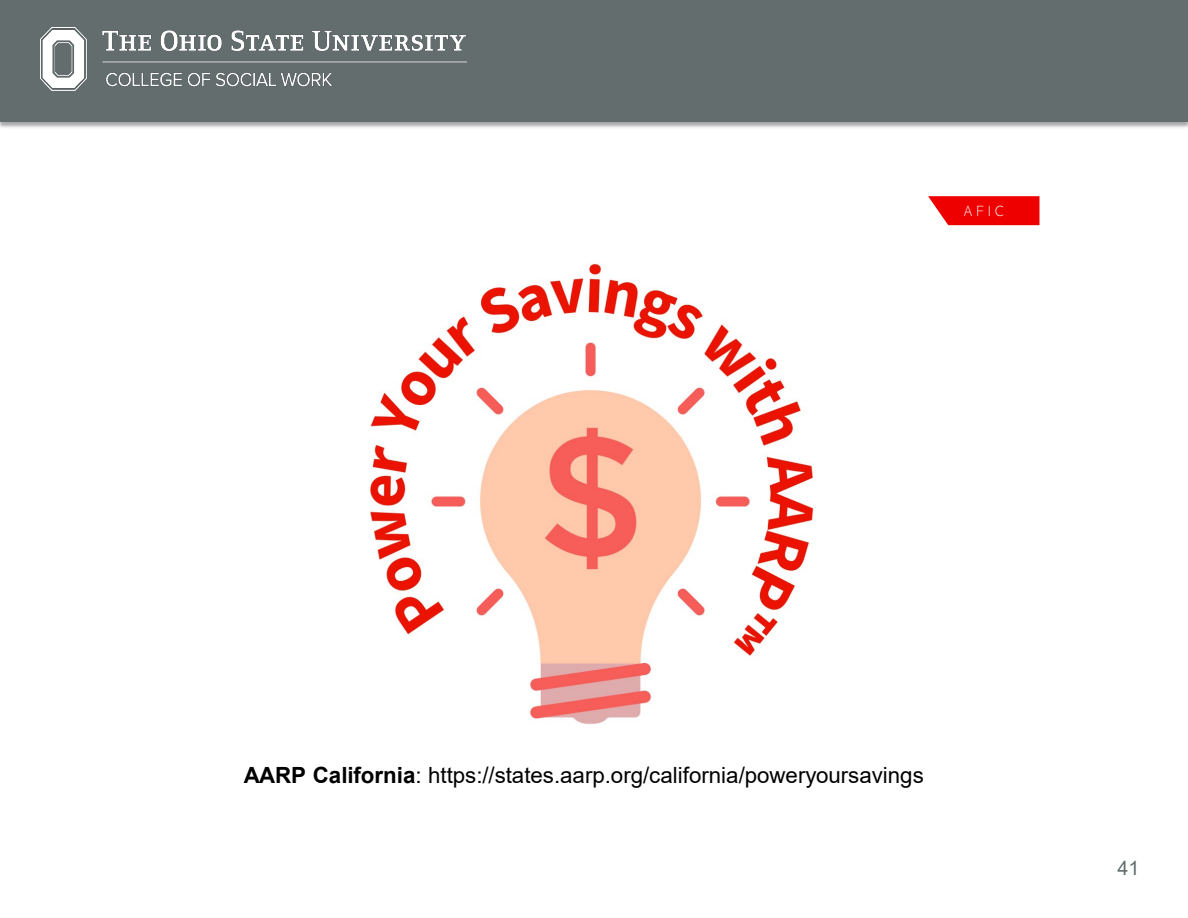
<style>
.page{position:relative;width:1188px;height:918px;background:#fff}
.page>*{position:absolute;margin:0;border:0;box-sizing:border-box;transform-origin:0 0}
.t1{font:22.35px "Arial";color:#000}
.t2{font:19.8px "Arial";color:#636d6e}
.t3{font:200 15px "Abadi";color:#fff}
.s1{font-weight:700}
</style>
<div class="page">
<img style="left:0;top:0;width:1188px;height:128px">
<div style="left:0;top:1px;width:1188px;height:121px;background:#636d6e"></div>
<img style="left:40px;top:27px;width:427px;height:64px">
<img style="left:370px;top:263px;width:445px;height:461px">
<svg style="left:928px;top:196px;width:112px;height:29px;background:#ef1919"></svg>
<p class="t3" style="left:964px;top:203px;width:41px">A F I C</p>
<p class="t1" style="left:244px;top:760px;width:682px"><span class="s1">AARP California</span>: https://states.aarp.org/california/poweryoursavings</p>
<p class="t2" style="left:1118px;top:854px;width:23px">41</p>
</div>
